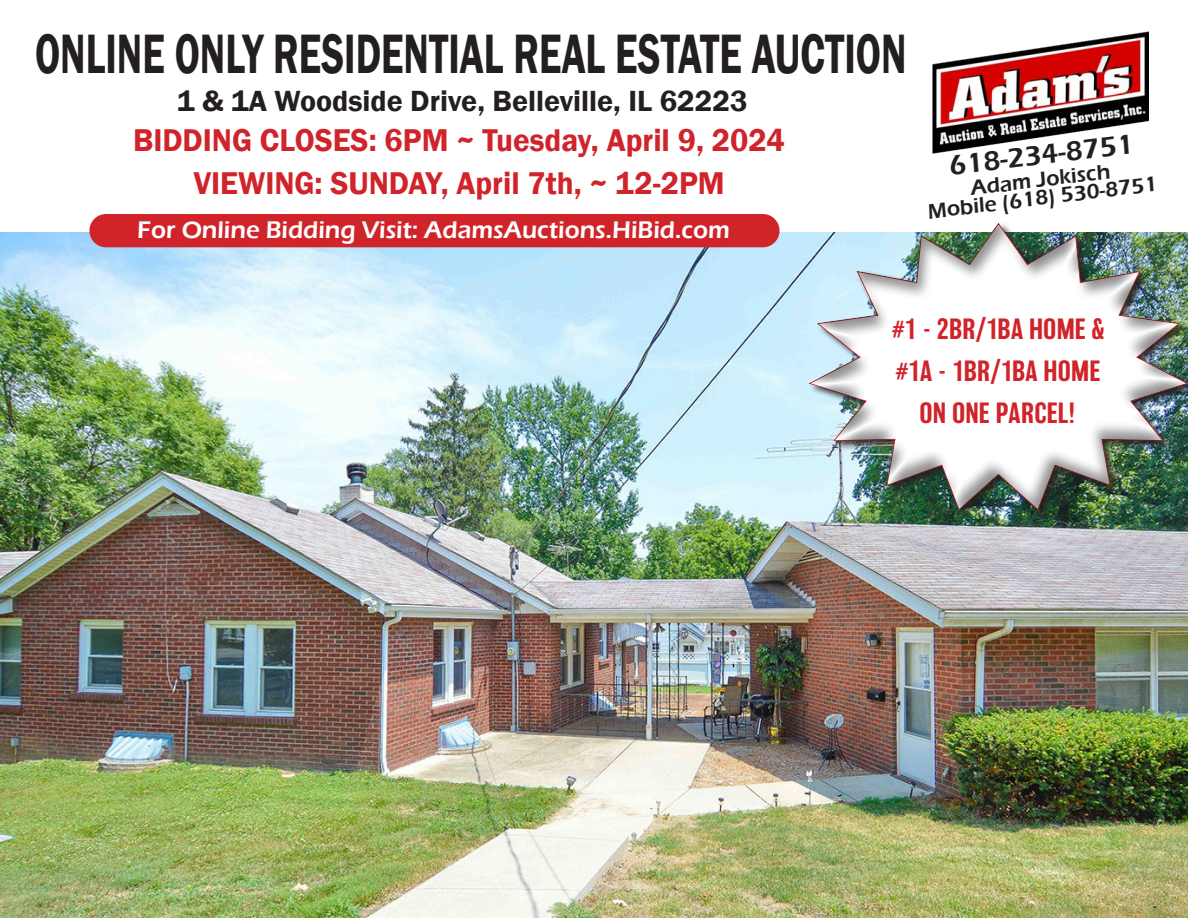
<style>
.page{position:relative;width:1188px;height:918px;background:#fff}
.page>*{position:absolute;margin:0;border:0;box-sizing:border-box;transform-origin:0 0}
.t1{font:600 57.15px "Franklin Gothic";color:#231f20;scale:.69 1}
.t2{font:600 32.4px "Franklin Gothic";color:#d1232a;scale:.96 1}
.t3{font:600 30px "Franklin Gothic";color:#231f20}
.t4{font:600 28.35px "Eras ITC";color:#231f20}
.t5{font:500 27px "Balboa";letter-spacing:.005em;color:#d1232a}
.t6{font:600 24.75px "Eras ITC";color:#fff}
.t7{font:600 21.6px "Eras ITC";color:#231f20}
</style>
<div class="page">
<img style="left:0;top:232px;width:1188px;height:686px">
<img style="left:933px;top:32px;width:215px;height:121px">
<div style="left:89px;top:214px;width:691px;height:33px;background:#d1232a;border-radius:17px"></div>
<div style="left:808px;top:222px;width:380px;height:298px;background:#231f20;opacity:.88"></div>
<div style="left:808px;top:220px;width:380px;height:291px;background:#231f20;opacity:.5"></div>
<p class="t1" style="left:35px;top:19px;width:1264px">ONLINE ONLY RESIDENTIAL REAL ESTATE AUCTION</p>
<p class="t3" style="left:177px;top:82px;width:572px">1 &amp; 1A Woodside Drive, Belleville, IL 62223</p>
<p class="t2" style="left:133px;top:120px;width:680px">BIDDING CLOSES: 6PM ~ Tuesday, April 9, 2024</p>
<p class="t2" style="left:194px;top:163px;width:554px">VIEWING: SUNDAY, April 7th, ~ 12-2PM</p>
<p class="t6" style="left:137px;top:216px;width:594px">For Online Bidding Visit: AdamsAuctions.HiBid.com</p>
<p class="t4" style="left:947px;top:150px;width:187px;rotate:-7deg">618-234-8751</p>
<p class="t7" style="left:969px;top:176px;width:142px;rotate:-7deg">Adam Jokisch</p>
<p class="t7" style="left:927px;top:199px;width:232px;rotate:-7deg">Mobile (618) 530-8751</p>
<p class="t5" style="left:892px;top:314px;width:214px">#1 - 2BR/1BA HOME &amp;</p>
<p class="t5" style="left:895px;top:356px;width:207px">#1A - 1BR/1BA HOME</p>
<p class="t5" style="left:919px;top:398px;width:157px">ON ONE PARCEL!</p>
</div>
